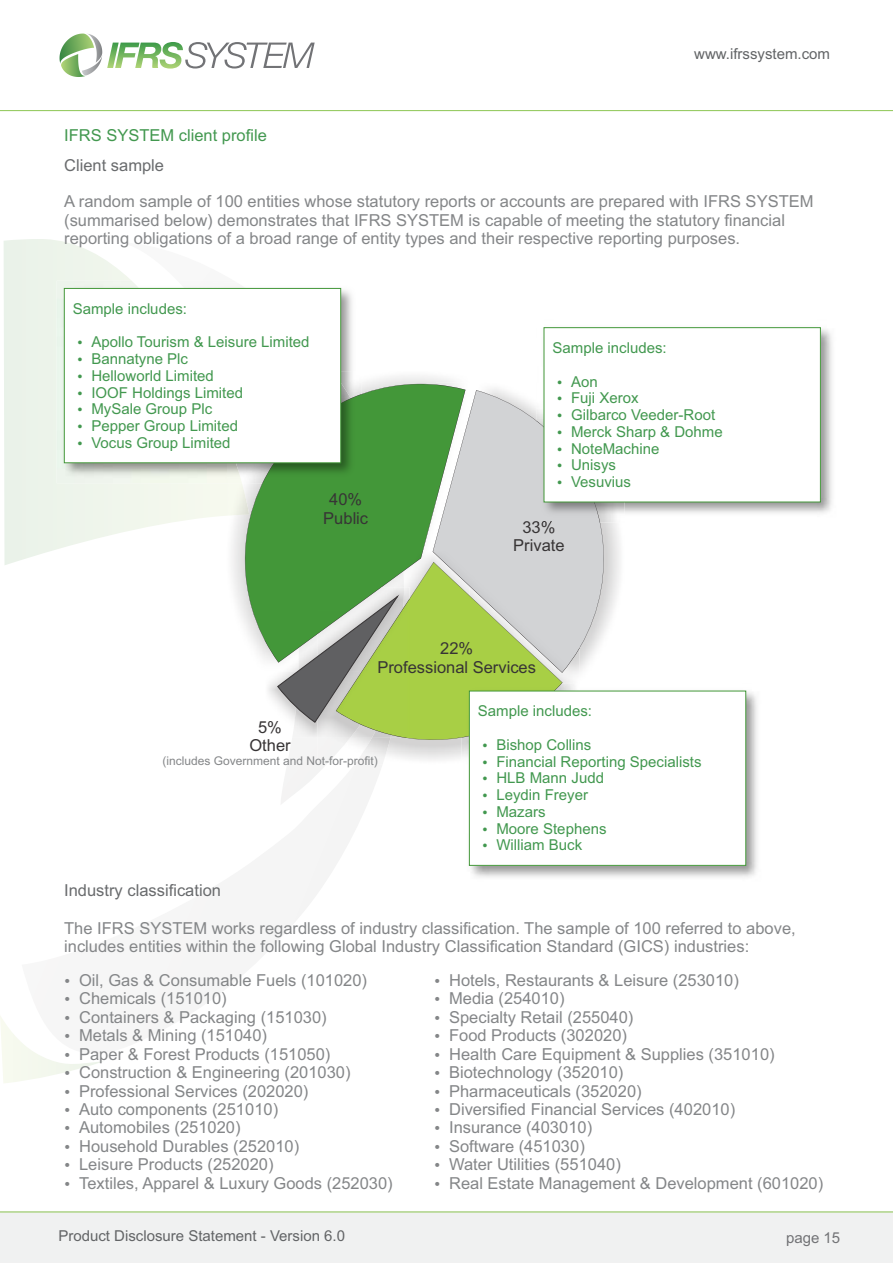
<style>
.page{position:relative;width:893px;height:1263px;background:#fff}
.page>*{position:absolute;margin:0;border:0;box-sizing:border-box;transform-origin:0 0}
.t1{font:16.5px/18.5px "Arial";color:#848688}
.t2{font:16.5px/18.5px "Arial";color:#373435;text-align:center}
.t3{font:16.5px "Arial";color:#696b6d}
.t4{font:16.5px "Arial";color:#42984f}
.t5{font:15px/16.8px "Arial";color:#42984f}
.t6{font:15px "Arial";color:#626466}
.t7{font:15px "Arial";color:#727376}
.t8{font:12px "Arial";color:#848688}
</style>
<div class="page">
<div style="left:0;top:1212px;width:893px;height:51px;background:#f0f1f1"></div>
<div style="left:0;top:1211px;width:893px;height:52px;border:1px solid #f2f2f2"></div>
<hr style="left:0;top:1211px;width:893px;height:1px;background:#9c6">
<svg style="left:281px;top:764px;width:73px;height:158px"></svg>
<svg style="left:4px;top:239px;width:223px;height:326px"></svg>
<hr style="left:0;top:110px;width:893px;height:1px;background:#9c6">
<svg style="left:60px;top:34px;width:255px;height:43px"></svg>
<svg style="left:245px;top:384px;width:191px;height:279px;background:#4f9d46"></svg>
<img style="left:436px;top:382px;width:30px;height:8px">
<img style="left:436px;top:385px;width:29px;height:5px">
<svg style="left:604px;top:522px;width:15px;height:110px"></svg>
<svg style="left:433px;top:390px;width:171px;height:281px;background:#c9d1ca"></svg>
<img style="left:423px;top:551px;width:10px;height:11px">
<img style="left:317px;top:551px;width:64px;height:11px">
<img style="left:381px;top:551px;width:42px;height:11px">
<div style="left:433px;top:551px;width:147px;height:11px;background:#d2d3d5"></div>
<img style="left:265px;top:587px;width:12px;height:47px">
<img style="left:265px;top:634px;width:12px;height:29px">
<img style="left:333px;top:287px;width:19px;height:84px">
<img style="left:57px;top:281px;width:170px;height:202px">
<img style="left:242px;top:371px;width:119px;height:112px">
<img style="left:341px;top:371px;width:10px;height:23px">
<img style="left:227px;top:463px;width:15px;height:20px">
<img style="left:262px;top:394px;width:99px;height:89px">
<div style="left:64px;top:288px;width:277px;height:175px;background:#fff"></div>
<div style="left:64px;top:288px;width:277px;height:175px;border:1px solid #439739"></div>
<img style="left:543px;top:327px;width:289px;height:186px">
<img style="left:536px;top:382px;width:88px;height:140px">
<img style="left:536px;top:420px;width:64px;height:102px">
<svg style="left:536px;top:521px;width:18px;height:1px"></svg>
<div style="left:544px;top:328px;width:276px;height:174px;background:#fff"></div>
<div style="left:544px;top:327px;width:276px;height:175px;border:1px solid #439739"></div>
<img style="left:468px;top:690px;width:289px;height:188px">
<div style="left:469px;top:691px;width:277px;height:174px;background:#fff"></div>
<div style="left:469px;top:691px;width:277px;height:174px;border:1px solid #439739"></div>
<svg style="left:0;top:1016px;width:100px;height:67px"></svg>
<svg style="left:277px;top:562px;width:303px;height:188px"></svg>
<p class="t6" style="left:694px;top:48px;width:137px">www.ifrssystem.com</p>
<p class="t4" style="left:64px;top:129px;width:204px">IFRS SYSTEM client profile</p>
<p class="t3" style="left:64px;top:159px;width:101px">Client sample</p>
<p class="t1" style="left:64px;top:194px;width:751px">A random sample of 100 entities whose statutory reports or accounts are prepared with IFRS SYSTEM (summarised below) demonstrates that IFRS SYSTEM is capable of meeting the statutory financial reporting obligations of a broad range of entity types and their respective reporting purposes.</p>
<p class="t5" style="left:73px;top:301px;width:116px">Sample includes:</p>
<p class="t5" style="left:91px;top:335px;width:220px">Apollo Tourism &amp; Leisure Limited<br>Bannatyne Plc<br>Helloworld Limited<br>IOOF Holdings Limited<br>MySale Group Plc<br>Pepper Group Limited<br>Vocus Group Limited</p>
<p class="t2" style="left:323px;top:492px;width:46px">40%<br>Public</p>
<p class="t5" style="left:552px;top:341px;width:116px">Sample includes:</p>
<p class="t5" style="left:571px;top:374px;width:153px">Aon<br>Fuji Xerox<br>Gilbarco Veeder-Root<br>Merck Sharp &amp; Dohme<br>NoteMachine<br>Unisys<br>Vesuvius</p>
<p class="t2" style="left:513px;top:519px;width:53px">33%<br>Private</p>
<p class="t2" style="left:377px;top:641px;width:160px">22%<br>Professional Services</p>
<p class="t2" style="left:249px;top:719px;width:43px">5%<br>Other</p>
<p class="t8" style="left:162px;top:757px;width:217px">(includes Government and Not-for-profit)</p>
<p class="t5" style="left:478px;top:704px;width:116px">Sample includes:</p>
<p class="t5" style="left:496px;top:738px;width:207px">Bishop Collins<br>Financial Reporting Specialists<br>HLB Mann Judd<br>Leydin Freyer<br>Mazars<br>Moore Stephens<br>William Buck</p>
<p class="t3" style="left:64px;top:884px;width:158px">Industry classification</p>
<p class="t1" style="left:64px;top:920px;width:733px">The IFRS SYSTEM works regardless of industry classification. The sample of 100 referred to above, includes entities within the following Global Industry Classification Standard (GICS) industries:</p>
<p class="t1" style="left:79px;top:972px;width:315px">Oil, Gas &amp; Consumable Fuels (101020)<br>Chemicals (151010)<br>Containers &amp; Packaging (151030)<br>Metals &amp; Mining (151040)<br>Paper &amp; Forest Products (151050)<br>Construction &amp; Engineering (201030)<br>Professional Services (202020)<br>Auto components (251010)<br>Automobiles (251020)<br>Household Durables (252010)<br>Leisure Products (252020)<br>Textiles, Apparel &amp; Luxury Goods (252030)</p>
<p class="t1" style="left:449px;top:972px;width:376px">Hotels, Restaurants &amp; Leisure (253010)<br>Media (254010)<br>Specialty Retail (255040)<br>Food Products (302020)<br>Health Care Equipment &amp; Supplies (351010)<br>Biotechnology (352010)<br>Pharmaceuticals (352020)<br>Diversified Financial Services (402010)<br>Insurance (403010)<br>Software (451030)<br>Water Utilities (551040)<br>Real Estate Management &amp; Development (601020)</p>
<p class="t6" style="left:58px;top:1230px;width:288px">Product Disclosure Statement - Version 6.0</p>
<p class="t7" style="left:786px;top:1232px;width:56px">page 15</p>
</div>
